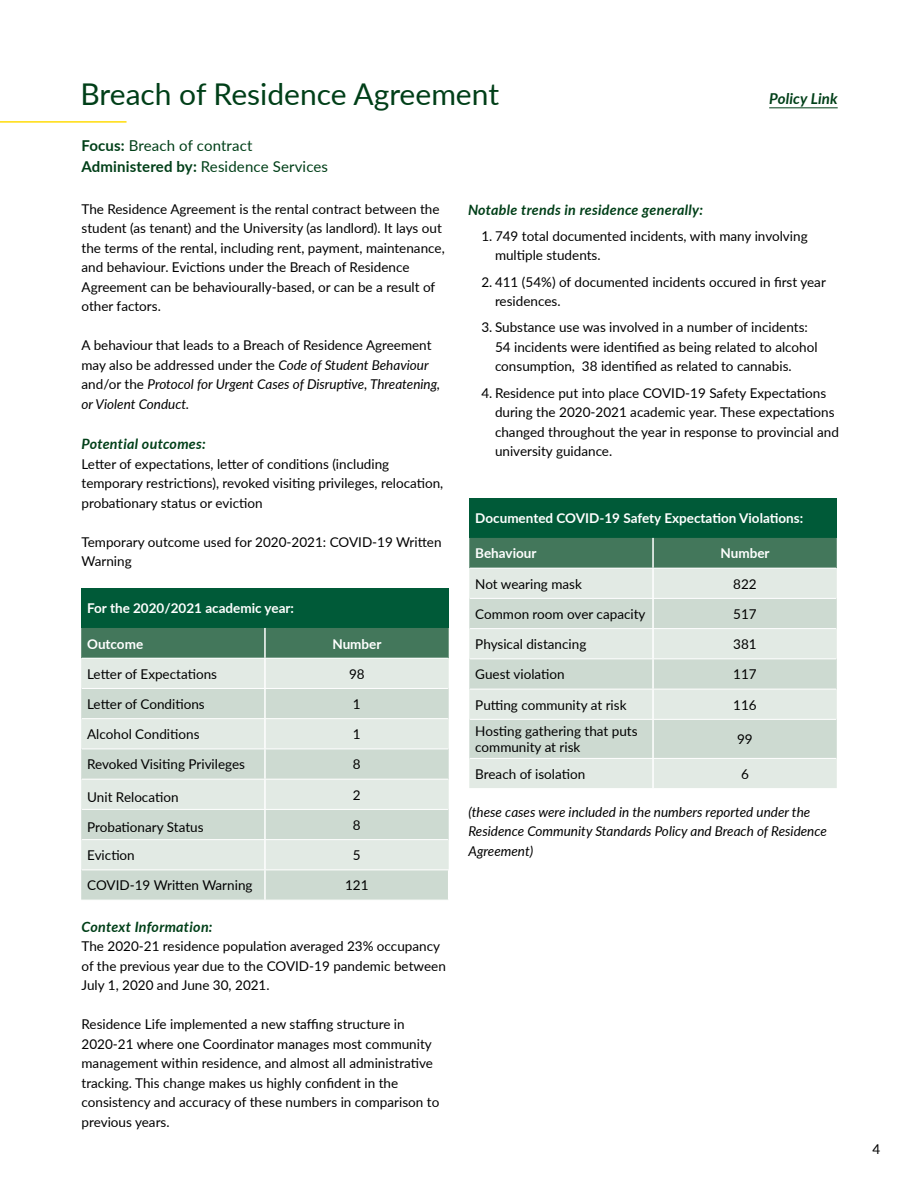
<style>
.page{position:relative;width:918px;height:1188px;background:#fff}
.page>*{position:absolute;margin:0;border:0;box-sizing:border-box;transform-origin:0 0}
.t1{font:30px "Lato";color:#003f18}
.t2{font:15px "Lato";letter-spacing:.01em;color:#003f18}
.t3{font:italic 700 15px "Lato";letter-spacing:.01em;color:#003f18}
.t4{font:italic 700 14.25px "Lato";letter-spacing:.02em;color:#003f18}
.t5{font:13.5px/19.5px "Lato";color:#000}
.t6{font:italic 13.5px/19.5px "Lato";color:#000}
.t7{font:700 13.5px "Lato";color:#fff}
.s1{font-weight:700}
.s2{font-style:normal}
</style>
<div class="page">
<hr style="left:0;top:121px;width:127px;height:2px;background:#ffdc09">
<hr style="left:769px;top:107px;width:69px;height:1px;background:#003f18">
<div style="left:81px;top:588px;width:368px;height:40px;background:#005a38"></div>
<div style="left:81px;top:628px;width:368px;height:30px;background:#43775b"></div>
<div style="left:81px;top:658px;width:368px;height:30px;background:#e2eae4"></div>
<svg style="left:81px;top:688px;width:368px;height:212px;fill:#cddad1"></svg>
<hr style="left:264px;top:628px;width:2px;height:30px;background:#fff">
<hr style="left:264px;top:659px;width:2px;height:29px;background:#fff">
<hr style="left:264px;top:689px;width:2px;height:29px;background:#fff">
<hr style="left:264px;top:719px;width:2px;height:30px;background:#fff">
<hr style="left:264px;top:749px;width:2px;height:30px;background:#fff">
<hr style="left:264px;top:780px;width:2px;height:29px;background:#fff">
<hr style="left:264px;top:810px;width:2px;height:29px;background:#fff">
<hr style="left:264px;top:840px;width:2px;height:30px;background:#fff">
<hr style="left:82px;top:658px;width:183px;height:1px;background:#fff">
<hr style="left:265px;top:658px;width:183px;height:1px;background:#fff">
<hr style="left:82px;top:688px;width:183px;height:1px;background:#fff">
<hr style="left:265px;top:688px;width:183px;height:1px;background:#fff">
<hr style="left:82px;top:718px;width:183px;height:1px;background:#fff">
<hr style="left:265px;top:718px;width:183px;height:1px;background:#fff">
<hr style="left:82px;top:749px;width:183px;height:1px;background:#fff">
<hr style="left:265px;top:749px;width:183px;height:1px;background:#fff">
<hr style="left:82px;top:779px;width:183px;height:1px;background:#fff">
<hr style="left:265px;top:779px;width:183px;height:1px;background:#fff">
<hr style="left:82px;top:809px;width:183px;height:1px;background:#fff">
<hr style="left:265px;top:809px;width:183px;height:1px;background:#fff">
<hr style="left:82px;top:839px;width:183px;height:1px;background:#fff">
<hr style="left:265px;top:839px;width:183px;height:1px;background:#fff">
<hr style="left:82px;top:870px;width:183px;height:1px;background:#fff">
<hr style="left:265px;top:870px;width:184px;height:1px;background:#fff">
<hr style="left:264px;top:870px;width:2px;height:30px;background:#fff">
<hr style="left:448px;top:870px;width:1px;height:30px;background:#fff">
<div style="left:469px;top:498px;width:368px;height:40px;background:#005a38"></div>
<div style="left:469px;top:538px;width:368px;height:30px;background:#43775b"></div>
<div style="left:469px;top:568px;width:368px;height:220px;background:#e2eae4"></div>
<svg style="left:469px;top:598px;width:368px;height:160px;fill:#cddad1"></svg>
<hr style="left:652px;top:538px;width:2px;height:30px;background:#fff">
<hr style="left:652px;top:569px;width:2px;height:29px;background:#fff">
<hr style="left:652px;top:599px;width:2px;height:29px;background:#fff">
<hr style="left:652px;top:629px;width:2px;height:29px;background:#fff">
<hr style="left:652px;top:659px;width:2px;height:30px;background:#fff">
<hr style="left:652px;top:689px;width:2px;height:30px;background:#fff">
<hr style="left:652px;top:720px;width:2px;height:38px;background:#fff">
<hr style="left:652px;top:759px;width:2px;height:29px;background:#fff">
<hr style="left:470px;top:568px;width:183px;height:1px;background:#fff">
<hr style="left:653px;top:568px;width:183px;height:1px;background:#fff">
<hr style="left:470px;top:598px;width:183px;height:1px;background:#fff">
<hr style="left:653px;top:598px;width:183px;height:1px;background:#fff">
<hr style="left:470px;top:628px;width:183px;height:1px;background:#fff">
<hr style="left:653px;top:628px;width:183px;height:1px;background:#fff">
<hr style="left:470px;top:658px;width:183px;height:1px;background:#fff">
<hr style="left:653px;top:658px;width:183px;height:1px;background:#fff">
<hr style="left:470px;top:689px;width:183px;height:1px;background:#fff">
<hr style="left:653px;top:689px;width:183px;height:1px;background:#fff">
<hr style="left:470px;top:719px;width:183px;height:1px;background:#fff">
<hr style="left:653px;top:719px;width:183px;height:1px;background:#fff">
<hr style="left:470px;top:758px;width:183px;height:1px;background:#fff">
<hr style="left:653px;top:758px;width:183px;height:1px;background:#fff">
<p class="t1" style="left:80px;top:73px;width:420px">Breach of Residence Agreement</p>
<p class="t2" style="left:82px;top:135px;width:172px"><span class="s1">Focus:</span> Breach of contract</p>
<p class="t2" style="left:82px;top:156px;width:248px"><span class="s1">Administered by:</span> Residence Services</p>
<p class="t3" style="left:769px;top:88px;width:70px">Policy Link</p>
<p class="t5" style="left:82px;top:199px;width:365px">The Residence Agreement is the rental contract between the student (as tenant) and the University (as landlord). It lays out the terms of the rental, including rent, payment, maintenance, and behaviour. Evictions under the Breach of Residence Agreement can be behaviourally-based, or can be a result of other factors.</p>
<p class="t6" style="left:82px;top:335px;width:360px"><span class="s2">A behaviour that leads to a Breach of Residence Agreement may also be addressed under the</span> Code of Student Behaviour <span class="s2">and/or the</span> Protocol for Urgent Cases of Disruptive, Threatening, or Violent Conduct.</p>
<p class="t4" style="left:82px;top:434px;width:126px">Potential outcomes:</p>
<p class="t5" style="left:82px;top:454px;width:363px">Letter of expectations, letter of conditions (including temporary restrictions), revoked visiting privileges, relocation, probationary status or eviction</p>
<p class="t5" style="left:82px;top:532px;width:362px">Temporary outcome used for 2020-2021: COVID-19 Written<br>Warning</p>
<p class="t7" style="left:87px;top:599px;width:208px">For the 2020/2021 academic year:</p>
<p class="t7" style="left:87px;top:634px;width:58px">Outcome</p>
<p class="t7" style="left:332px;top:634px;width:51px">Number</p>
<p class="t5" style="left:87px;top:664px;width:131px">Letter of Expectations</p>
<p class="t5" style="left:349px;top:664px;width:17px">98</p>
<p class="t5" style="left:87px;top:694px;width:119px">Letter of Conditions</p>
<p class="t5" style="left:353px;top:694px;width:9px">1</p>
<p class="t5" style="left:87px;top:724px;width:114px">Alcohol Conditions</p>
<p class="t5" style="left:353px;top:724px;width:9px">1</p>
<p class="t5" style="left:87px;top:754px;width:159px">Revoked Visiting Privileges</p>
<p class="t5" style="left:353px;top:754px;width:9px">8</p>
<p class="t5" style="left:87px;top:786px;width:93px">Unit Relocation</p>
<p class="t5" style="left:353px;top:784px;width:9px">2</p>
<p class="t5" style="left:87px;top:817px;width:118px">Probationary Status</p>
<p class="t5" style="left:353px;top:815px;width:9px">8</p>
<p class="t5" style="left:87px;top:845px;width:49px">Eviction</p>
<p class="t5" style="left:353px;top:845px;width:9px">5</p>
<p class="t5" style="left:87px;top:875px;width:167px">COVID-19 Written Warning</p>
<p class="t5" style="left:345px;top:875px;width:25px">121</p>
<p class="t4" style="left:82px;top:916px;width:133px">Context Information:</p>
<p class="t5" style="left:82px;top:936px;width:366px">The 2020-21 residence population averaged 23% occupancy of the previous year due to the COVID-19 pandemic between<br>July 1, 2020 and June 30, 2021.</p>
<p class="t5" style="left:82px;top:1014px;width:359px">Residence Life implemented a new staffing structure in 2020-21 where one Coordinator manages most community management within residence, and almost all administrative tracking. This change makes us highly confident in the consistency and accuracy of these numbers in comparison to previous years.</p>
<p class="t4" style="left:468px;top:199px;width:237px">Notable trends in residence generally:</p>
<p class="t5" style="left:495px;top:226px;width:314px;text-indent:-14px">1. 749 total documented incidents, with many involving multiple students.</p>
<p class="t5" style="left:495px;top:271px;width:332px;text-indent:-14px">2. 411 (54%) of documented incidents occured in first year residences.</p>
<p class="t5" style="left:495px;top:317px;width:324px;text-indent:-14px">3. Substance use was involved in a number of incidents:<br>54 incidents were identified as being related to alcohol consumption, 38 identified as related to cannabis.</p>
<p class="t5" style="left:495px;top:382px;width:345px;text-indent:-14px">4. Residence put into place COVID-19 Safety Expectations during the 2020-2021 academic year. These expectations changed throughout the year in response to provincial and university guidance.</p>
<p class="t7" style="left:475px;top:509px;width:329px">Documented COVID-19 Safety Expectation Violations:</p>
<p class="t7" style="left:475px;top:544px;width:63px">Behaviour</p>
<p class="t7" style="left:721px;top:544px;width:51px">Number</p>
<p class="t5" style="left:475px;top:573px;width:108px">Not wearing mask</p>
<p class="t5" style="left:733px;top:573px;width:25px">822</p>
<p class="t5" style="left:475px;top:604px;width:172px">Common room over capacity</p>
<p class="t5" style="left:733px;top:604px;width:25px">517</p>
<p class="t5" style="left:475px;top:634px;width:113px">Physical distancing</p>
<p class="t5" style="left:733px;top:634px;width:25px">381</p>
<p class="t5" style="left:475px;top:664px;width:91px">Guest violation</p>
<p class="t5" style="left:733px;top:664px;width:25px">117</p>
<p class="t5" style="left:475px;top:694px;width:153px">Putting community at risk</p>
<p class="t5" style="left:733px;top:694px;width:25px">116</p>
<p class="t5" style="left:475px;top:723px;width:164px;line-height:16.2px">Hosting gathering that puts community at risk</p>
<p class="t5" style="left:737px;top:729px;width:17px">99</p>
<p class="t5" style="left:475px;top:764px;width:111px">Breach of isolation</p>
<p class="t5" style="left:741px;top:764px;width:9px">6</p>
<p class="t6" style="left:469px;top:801px;width:360px">(these cases were included in the numbers reported under the<br>Residence Community Standards Policy and Breach of Residence<br>Agreement)</p>
<p class="t5" style="left:873px;top:1138px;width:9px">4</p>
</div>
